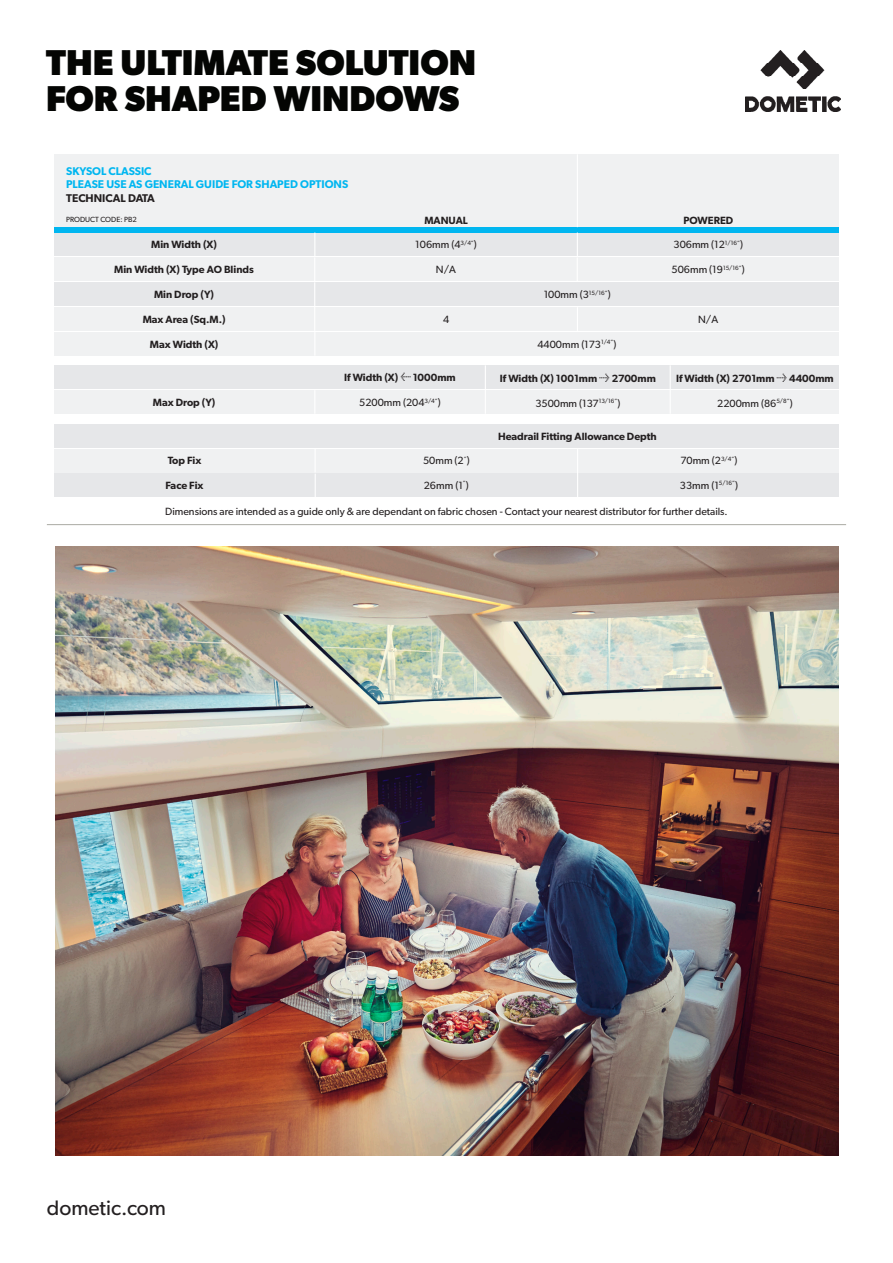
<style>
.page{position:relative;width:893px;height:1263px;background:#fff}
.page>*{position:absolute;margin:0;border:0;box-sizing:border-box;transform-origin:0 0}
.t1{font:700 36px "Gibson";color:#040503}
.t2{font:21px "Gibson";color:#231f20}
.t3{font:600 11.25px "Gibson";color:#00b6f0}
.t4{font:600 11.25px "Gibson";color:#231f20}
.t5{font:10.5px "Gibson";color:#231f20}
.t6{font:600 10.5px "Gibson";color:#231f20}
.t7{font:7.5px "Gibson";color:#231f20}
</style>
<div class="page">
<div style="left:54px;top:307px;width:785px;height:24px;background:#f0f1f2"></div>
<img style="left:746px;top:50px;width:95px;height:61px">
<div style="left:54px;top:233px;width:785px;height:23px;background:#e6e7e9"></div>
<div style="left:54px;top:154px;width:785px;height:77px;background:#f0f1f2"></div>
<div style="left:54px;top:227px;width:785px;height:6px;background:#00b6f0"></div>
<hr style="left:577px;top:154px;width:1px;height:73px;background:#fff">
<div style="left:54px;top:282px;width:784px;height:24px;background:#e6e7e9"></div>
<hr style="left:314px;top:282px;width:1px;height:49px;background:#fff">
<div style="left:54px;top:257px;width:784px;height:24px;background:#f0f1f2"></div>
<svg style="left:314px;top:233px;width:1px;height:48px"></svg>
<svg style="left:577px;top:233px;width:1px;height:48px"></svg>
<div style="left:54px;top:424px;width:785px;height:24px;background:#e6e7e9"></div>
<div style="left:54px;top:449px;width:785px;height:23px;background:#f0f1f2"></div>
<div style="left:54px;top:474px;width:785px;height:23px;background:#e6e7e9"></div>
<svg style="left:315px;top:473px;width:1px;height:24px"></svg>
<hr style="left:577px;top:449px;width:1px;height:49px;background:#fff">
<svg style="left:577px;top:307px;width:1px;height:24px"></svg>
<hr style="left:47px;top:524px;width:799px;height:1px;background:#aaaba4">
<img style="left:56px;top:546px;width:782px;height:609px">
<div style="left:54px;top:390px;width:784px;height:24px;background:#f0f1f2"></div>
<div style="left:54px;top:365px;width:784px;height:24px;background:#e6e7e9"></div>
<div style="left:54px;top:332px;width:785px;height:24px;background:#f0f1f2"></div>
<hr style="left:485px;top:365px;width:1px;height:49px;background:#fff">
<hr style="left:670px;top:365px;width:1px;height:49px;background:#fff">
<p class="t1" style="left:46px;top:41px;width:431px">THE ULTIMATE SOLUTION</p>
<p class="t1" style="left:46px;top:77px;width:415px">FOR SHAPED WINDOWS</p>
<p class="t3" style="left:66px;top:164px;width:87px">SKYSOL CLASSIC</p>
<p class="t3" style="left:66px;top:177px;width:284px">PLEASE USE AS GENERAL GUIDE FOR SHAPED OPTIONS</p>
<p class="t4" style="left:66px;top:191px;width:90px">TECHNICAL DATA</p>
<p class="t6" style="left:151px;top:239px;width:67px">Min Width (X)</p>
<p class="t7" style="left:66px;top:215px;width:72px">PRODUCT CODE: PB2</p>
<p class="t6" style="left:424px;top:214px;width:45px">MANUAL</p>
<p class="t6" style="left:683px;top:214px;width:51px">POWERED</p>
<p class="t5" style="left:415px;top:238px;width:63px">106mm (4<sup>3/4”</sup>)</p>
<p class="t5" style="left:673px;top:238px;width:71px">306mm (12<sup>1/16”</sup>)</p>
<p class="t6" style="left:114px;top:263px;width:141px">Min Width (X) Type AO Blinds</p>
<p class="t5" style="left:672px;top:263px;width:75px">506mm (19<sup>15/16”</sup>)</p>
<p class="t5" style="left:436px;top:263px;width:22px">N/A</p>
<p class="t6" style="left:154px;top:288px;width:61px">Min Drop (Y)</p>
<p class="t6" style="left:143px;top:313px;width:84px">Max Area (Sq.M.)</p>
<p class="t5" style="left:443px;top:313px;width:8px">4</p>
<p class="t5" style="left:544px;top:288px;width:68px">100mm (3<sup>15/16”</sup>)</p>
<p class="t6" style="left:150px;top:338px;width:70px">Max Width (X)</p>
<p class="t5" style="left:537px;top:338px;width:80px">4400mm (173<sup>1/4”</sup>)</p>
<p class="t6" style="left:344px;top:371px;width:113px">If Width (X) ≤ 1000mm</p>
<p class="t6" style="left:153px;top:396px;width:64px">Max Drop (Y)</p>
<p class="t5" style="left:359px;top:396px;width:83px">5200mm (204<sup>3/4”</sup>)</p>
<p class="t6" style="left:168px;top:454px;width:35px">Top Fix</p>
<p class="t6" style="left:165px;top:479px;width:40px">Face Fix</p>
<p class="t5" style="left:423px;top:454px;width:48px">50mm (2<sup>”</sup>)</p>
<p class="t5" style="left:424px;top:479px;width:47px">26mm (1<sup>”</sup>)</p>
<p class="t6" style="left:500px;top:372px;width:158px">If Width (X) 1001mm ≥ 2700mm</p>
<p class="t5" style="left:535px;top:397px;width:87px">3500mm (137<sup>13/16”</sup>)</p>
<p class="t6" style="left:498px;top:430px;width:160px">Headrail Fitting Allowance Depth</p>
<p class="t5" style="left:698px;top:313px;width:22px">N/A</p>
<p class="t6" style="left:676px;top:372px;width:159px">If Width (X) 2701mm ≥ 4400mm</p>
<p class="t5" style="left:717px;top:397px;width:77px">2200mm (86<sup>5/8”</sup>)</p>
<p class="t5" style="left:681px;top:454px;width:58px">70mm (2<sup>3/4”</sup>)</p>
<p class="t5" style="left:680px;top:479px;width:60px">33mm (1<sup>5/16”</sup>)</p>
<p class="t5" style="left:165px;top:505px;width:564px">Dimensions are intended as a guide only &amp; are dependant on fabric chosen - Contact your nearest distributor for further details.</p>
<p class="t2" style="left:47px;top:1194px;width:121px">dometic.com</p>
</div>
